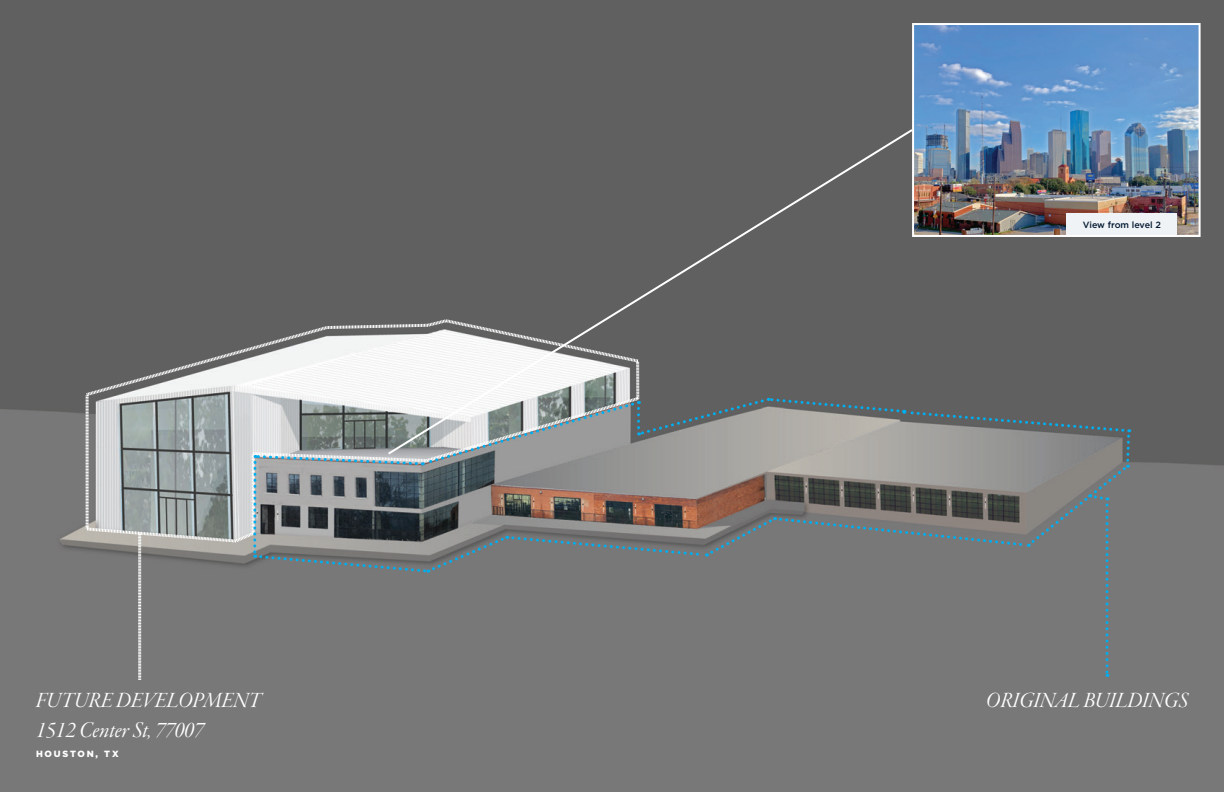
<style>
.page{position:relative;width:1224px;height:792px;background:#fff}
.page>*{position:absolute;margin:0;border:0;box-sizing:border-box;transform-origin:0 0}
.t1{font:24px "Garamond Premr Pro It Disp";color:#fff}
.t2{font:23px "Garamond Premr Pro It Disp";letter-spacing:.005em;color:#fff}
.t3{font:500 9px "Gotham";letter-spacing:-.01em;color:#021730}
.t4{font:900 9px "Gotham";letter-spacing:.2em;color:#fff}
</style>
<div class="page">
<img style="left:0;top:0;width:1224px;height:792px">
<img style="left:915px;top:26px;width:283px;height:208px">
<div style="left:912px;top:23px;width:289px;height:214px;border:2px solid #fff"></div>
<div style="left:1067px;top:213px;width:110px;height:22px;background:#eff3f5"></div>
<div style="left:386px;top:127px;width:529px;height:269px;background:#616060"></div>
<svg style="left:85px;top:319px;width:555px;height:224px"></svg>
<svg style="left:138px;top:533px;width:3px;height:147px"></svg>
<svg style="left:253px;top:396px;width:879px;height:281px;background:#7f7f7f"></svg>
<p class="t2" style="left:36px;top:688px;width:227px">FUTURE DEVELOPMENT</p>
<p class="t1" style="left:36px;top:717px;width:169px">1512 Center St, 77007</p>
<p class="t4" style="left:36px;top:747px;width:84px">HOUSTON, TX</p>
<p class="t3" style="left:1083px;top:219px;width:80px">View from level 2</p>
<p class="t2" style="left:986px;top:688px;width:204px">ORIGINAL BUILDINGS</p>
</div>
